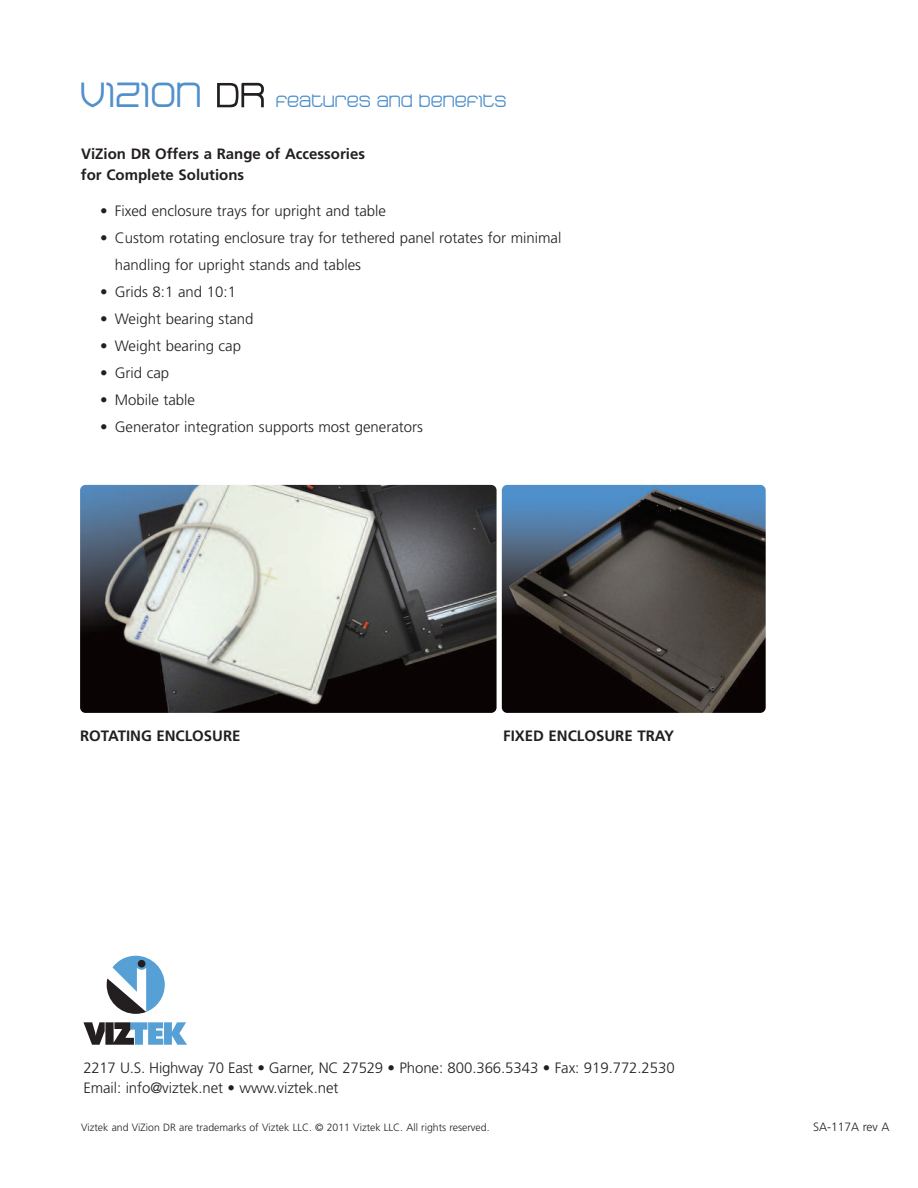
<style>
.page{position:relative;width:918px;height:1188px;background:#fff}
.page>*{position:absolute;margin:0;border:0;box-sizing:border-box;transform-origin:0 0}
.t1{font:700 41.7px "Stak";color:#5090cc}
.t2{font:700 19.5px "Stak";color:#5090cc}
.t3{font:300 15px/27px "Frutiger";color:#231f20}
.t4{font:700 15px/21px "Frutiger";color:#231f20}
.t5{font:300 12px "Frutiger";color:#231f20}
.t6{font:300 10.5px "Frutiger";color:#231f20}
</style>
<div class="page">
<img style="left:80px;top:485px;width:417px;height:228px;border-radius:5px">
<svg style="left:217px;top:83px;width:47px;height:24px"></svg>
<img style="left:502px;top:485px;width:264px;height:228px;border-radius:5px">
<svg style="left:83px;top:1022px;width:104px;height:23px"></svg>
<svg style="left:107px;top:956px;width:58px;height:58px"></svg>
<h1 class="t1" style="left:80px;top:69px;width:123px">VIZION</h1>
<h2 class="t2" style="left:276px;top:89px;width:232px">FEATURES AND BENEFITS</h2>
<p class="t4" style="left:81px;top:144px;width:286px">ViZion DR Offers a Range of Accessories for Complete Solutions</p>
<p class="t3" style="left:100px;top:198px;width:287px">• Fixed enclosure trays for upright and table</p>
<p class="t3" style="left:115px;top:225px;width:448px;text-indent:-15px">• Custom rotating enclosure tray for tethered panel rotates for minimal handling for upright stands and tables</p>
<p class="t3" style="left:100px;top:279px;width:137px">• Grids 8:1 and 10:1</p>
<p class="t3" style="left:100px;top:306px;width:155px">• Weight bearing stand</p>
<p class="t3" style="left:100px;top:333px;width:142px">• Weight bearing cap</p>
<p class="t3" style="left:100px;top:360px;width:71px">• Grid cap</p>
<p class="t3" style="left:100px;top:387px;width:96px">• Mobile table</p>
<p class="t3" style="left:100px;top:414px;width:324px">• Generator integration supports most generators</p>
<p class="t4" style="left:80px;top:727px;width:162px">ROTATING ENCLOSURE</p>
<p class="t4" style="left:503px;top:727px;width:173px">FIXED ENCLOSURE TRAY</p>
<p class="t3" style="left:83px;top:1060px;width:593px;line-height:19.5px">2217 U.S. Highway 70 East • Garner, NC 27529 • Phone: 800.366.5343 • Fax: 919.772.2530<br>Email: info@viztek.net • www.viztek.net</p>
<p class="t6" style="left:81px;top:1123px;width:410px">Viztek and ViZion DR are trademarks of Viztek LLC. © 2011 Viztek LLC. All rights reserved.</p>
<p class="t5" style="left:813px;top:1122px;width:78px">SA-117A rev A</p>
</div>
